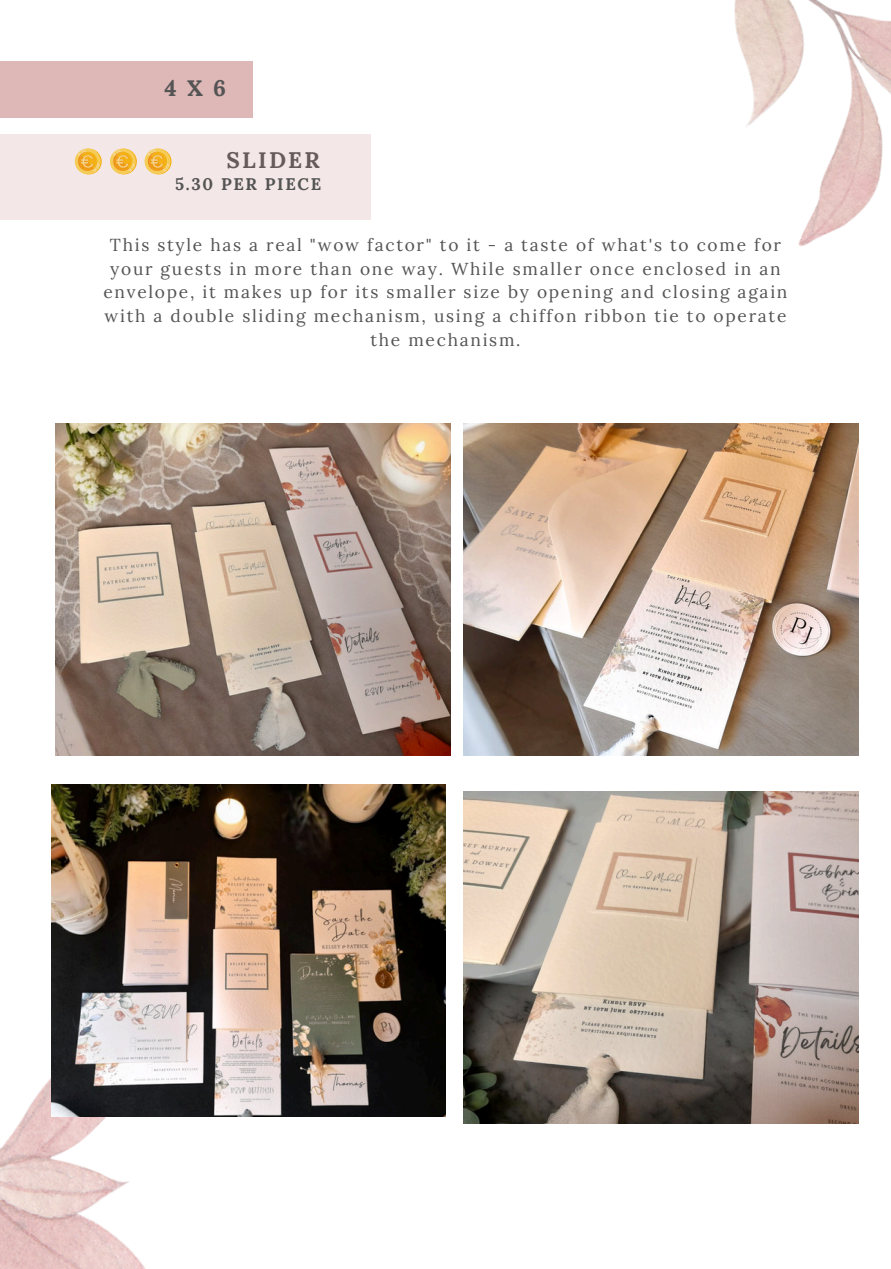
<style>
.page{position:relative;width:891px;height:1269px;background:#fff}
.page>*{position:absolute;margin:0;border:0;box-sizing:border-box;transform-origin:0 0}
.t1{font:700 22.5px "Lora";letter-spacing:.1em;color:#545454}
.t2{font:17.4px/23.7px "Lora";letter-spacing:.1em;color:#545454;text-align:center}
.t3{font:700 16.8px "Lora";letter-spacing:.1em;color:#545454}
</style>
<div class="page">
<img style="left:370px;top:0;width:521px;height:246px">
<img style="left:0;top:977px;width:464px;height:292px">
<div style="left:0;top:61px;width:253px;height:57px;background:#deb7b7"></div>
<div style="left:0;top:134px;width:370px;height:86px;background:#f4e7e7"></div>
<img style="left:56px;top:424px;width:395px;height:332px">
<img style="left:464px;top:792px;width:395px;height:332px">
<img style="left:51px;top:785px;width:395px;height:332px">
<img style="left:464px;top:424px;width:395px;height:332px">
<p class="t1" style="left:164px;top:73px;width:63px">4X6</p>
<p class="t1" style="left:227px;top:145px;width:95px">SLIDER</p>
<p class="t3" style="left:175px;top:173px;width:147px">5.30 PER PIECE</p>
<p class="t2" style="left:104px;top:233px;width:685px">This style has a real "wow factor" to it - a taste of what's to come for your guests in more than one way. While smaller once enclosed in an envelope, it makes up for its smaller size by opening and closing again with a double sliding mechanism, using a chiffon ribbon tie to operate the mechanism.</p>
</div>
